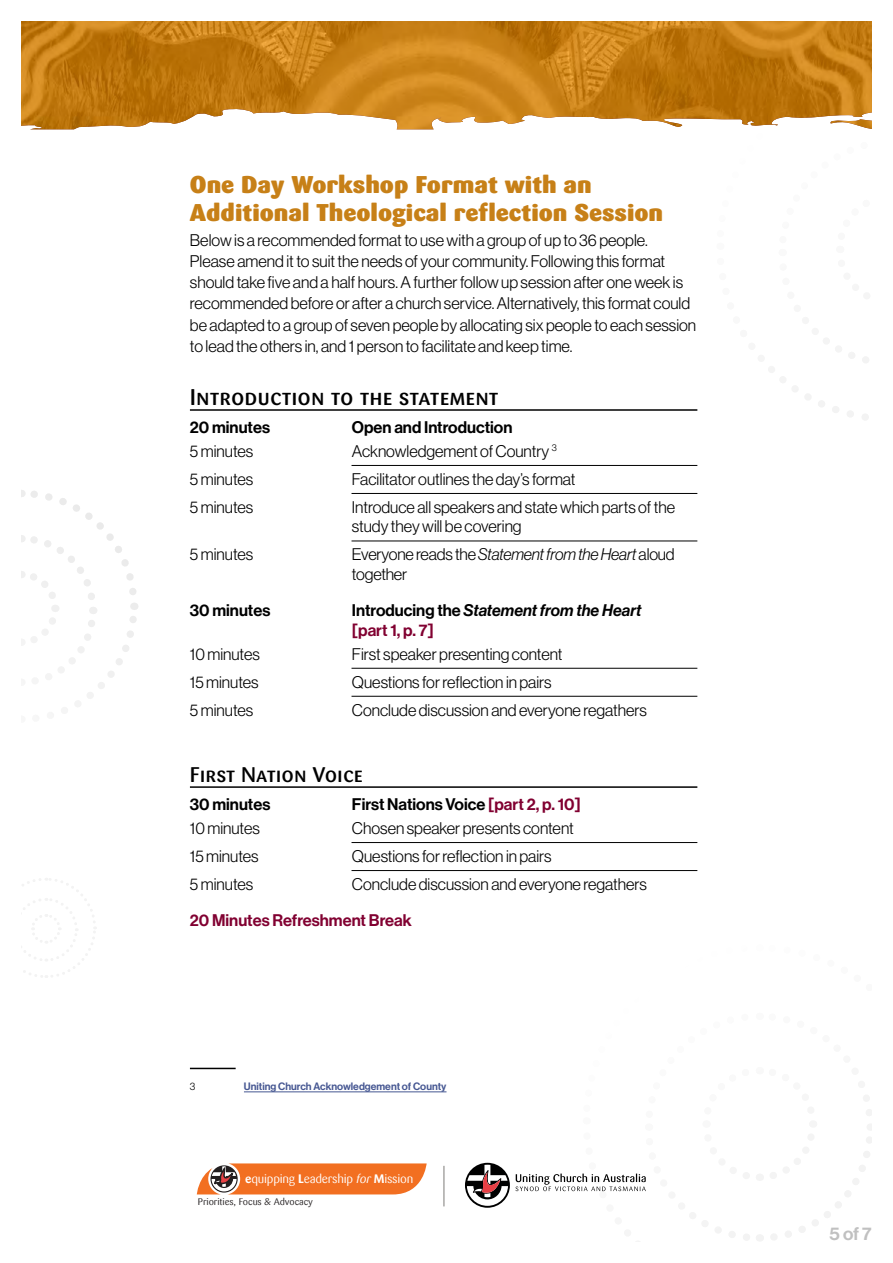
<style>
.page{position:relative;width:893px;height:1263px;background:#fff}
.page>*{position:absolute;margin:0;border:0;box-sizing:border-box;transform-origin:0 0}
.t1{font:900 24px/28.5px "Sari";color:#c78017}
.t2{font:22.5px "Sari Medium Caps";color:#000}
.t3{font:21px "Sari Medium Caps";color:#000}
.t4{font:18px "N Haas Grotesk DS Pro 65 Md";color:#c0c0c0}
.t5{font:16.5px/21px "N Haas Grotesk DS Pro 45 Lt";color:#000}
.t6{font:16.5px "N Haas Grotesk DS Pro 65 Md";color:#000}
.t7{font:16.5px "N Haas Grotesk DS Pro 65 Md";color:#810031}
.t8{font:16.5px "N Haas Grotesk DS Pro 66 Md It";color:#000}
.t9{font:12.3px "Sari";letter-spacing:-.02em;color:#fff}
.t10{font:10.5px "N Haas Grotesk DS Pro 65 Md";color:#465792}
.t11{font:10.5px "N Haas Grotesk DS Pro 45 Lt";color:#000}
.t12{font:9.45px "Sari";letter-spacing:-.01em;color:#231f20}
.s1{font-family:"N Haas Grotesk DS Pro 46 Lt It"}
.s2{font-family:"N Haas Grotesk DS Pro 65 Md"}
.s3{color:#810031}
.s4{font-weight:700}
.s5{font-style:italic}
</style>
<div class="page">
<svg style="left:22px;top:878px;width:75px;height:100px"></svg>
<svg style="left:768px;top:338px;width:101px;height:82px"></svg>
<svg style="left:22px;top:490px;width:116px;height:220px"></svg>
<img style="left:22px;top:22px;width:849px;height:107px">
<svg style="left:197px;top:1163px;width:230px;height:31px;background:#e97e3e"></svg>
<svg style="left:516px;top:1095px;width:356px;height:147px"></svg>
<svg style="left:465px;top:1163px;width:45px;height:45px"></svg>
<hr style="left:444px;top:1166px;width:1px;height:40px;background:#7e7b79">
<hr style="left:190px;top:409px;width:507px;height:2px;background:#000">
<hr style="left:351px;top:465px;width:346px;height:1px;background:#000">
<hr style="left:351px;top:493px;width:346px;height:1px;background:#000">
<hr style="left:351px;top:541px;width:346px;height:1px;background:#000">
<hr style="left:351px;top:668px;width:346px;height:1px;background:#000">
<hr style="left:351px;top:696px;width:346px;height:1px;background:#000">
<hr style="left:190px;top:786px;width:507px;height:2px;background:#000">
<hr style="left:351px;top:842px;width:346px;height:1px;background:#000">
<hr style="left:351px;top:870px;width:346px;height:1px;background:#000">
<hr style="left:190px;top:1068px;width:46px;height:1px;background:#000">
<hr style="left:244px;top:1091px;width:202px;height:1px;background:#465792">
<h1 class="t1" style="left:190px;top:170px;width:475px">One Day Workshop Format with an<br>Additional Theological reflection Session</h1>
<p class="t5" style="left:190px;top:230px;width:508px">Below is a recommended format to use with a group of up to 36 people.<br>Please amend it to suit the needs of your community. Following this format should take five and a half hours. A further follow up session after one week is recommended before or after a church service. Alternatively, this format could be adapted to a group of seven people by allocating six people to each session to lead the others in, and 1 person to facilitate and keep time.</p>
<h2 class="t2" style="left:190px;top:384px;width:310px">Introduction to the statement</h2>
<p class="t6" style="left:190px;top:418px;width:82px">20 minutes</p>
<p class="t6" style="left:352px;top:418px;width:162px">Open and Introduction</p>
<p class="t5" style="left:190px;top:440px;width:65px">5 minutes</p>
<p class="t5" style="left:352px;top:440px;width:206px">Acknowledgement of Country <sup>3</sup></p>
<p class="t5" style="left:190px;top:468px;width:65px">5 minutes</p>
<p class="t5" style="left:352px;top:468px;width:225px">Facilitator outlines the day’s format</p>
<p class="t5" style="left:190px;top:496px;width:65px">5 minutes</p>
<p class="t5" style="left:352px;top:497px;width:325px;line-height:19.5px">Introduce all speakers and state which parts of the study they will be covering</p>
<p class="t5" style="left:190px;top:544px;width:65px">5 minutes</p>
<p class="t5" style="left:352px;top:545px;width:324px;line-height:19.5px">Everyone reads the <span class="s1">Statement from the Heart</span> aloud together</p>
<p class="t6" style="left:190px;top:601px;width:82px">30 minutes</p>
<p class="t8" style="left:352px;top:601px;width:291px"><span class="s2">Introducing the</span> Statement from the Heart</p>
<p class="t7" style="left:352px;top:620px;width:83px">[part 1, p. 7]</p>
<p class="t5" style="left:190px;top:643px;width:71px">10 minutes</p>
<p class="t5" style="left:352px;top:643px;width:212px">First speaker presenting content</p>
<p class="t5" style="left:190px;top:671px;width:70px">15 minutes</p>
<p class="t5" style="left:352px;top:671px;width:201px">Questions for reflection in pairs</p>
<p class="t5" style="left:190px;top:699px;width:65px">5 minutes</p>
<p class="t5" style="left:352px;top:699px;width:297px">Conclude discussion and everyone regathers</p>
<p class="t3" style="left:190px;top:762px;width:175px">First Nation Voice</p>
<p class="t6" style="left:190px;top:795px;width:82px">30 minutes</p>
<p class="t6" style="left:352px;top:795px;width:230px">First Nations Voice <span class="s3">[part 2, p. 10]</span></p>
<p class="t5" style="left:190px;top:817px;width:71px">10 minutes</p>
<p class="t5" style="left:352px;top:817px;width:223px">Chosen speaker presents content</p>
<p class="t5" style="left:190px;top:845px;width:70px">15 minutes</p>
<p class="t5" style="left:352px;top:845px;width:201px">Questions for reflection in pairs</p>
<p class="t5" style="left:190px;top:873px;width:65px">5 minutes</p>
<p class="t5" style="left:352px;top:873px;width:297px">Conclude discussion and everyone regathers</p>
<p class="t7" style="left:190px;top:911px;width:223px">20 Minutes Refreshment Break</p>
<p class="t11" style="left:190px;top:1081px;width:7px">3</p>
<p class="t10" style="left:244px;top:1081px;width:204px">Uniting Church Acknowledgement of County</p>
<p class="t9" style="left:245px;top:1171px;width:170px"><span class="s4">e</span>quipping <span class="s4">L</span>eadership <span class="s5">for</span> <span class="s4">M</span>iss on</p>
<p class="t12" style="left:198px;top:1196px;width:117px">Priorities, Focus &amp; Advocacy</p>
<p class="t9" style="left:258px;top:1171px;width:170px"><span class="s4">e</span>quipping <span class="s4">L</span>eadership <span class="s5">for</span> <span class="s4">M</span>ission</p>
<p class="t12" style="left:211px;top:1196px;width:117px">Priorities, Focus &amp; Advocacy</p>
<p class="t9" style="left:251px;top:1173px;width:170px"><span class="s4">e</span>quipping <span class="s4">L</span>eadership <span class="s5">for</span> <span class="s4">M</span>ission</p>
<p class="t12" style="left:203px;top:1198px;width:117px">Priorities, Focus &amp; Advocacy</p>
<p class="t4" style="left:830px;top:1223px;width:44px">5 of 7</p>
</div>
